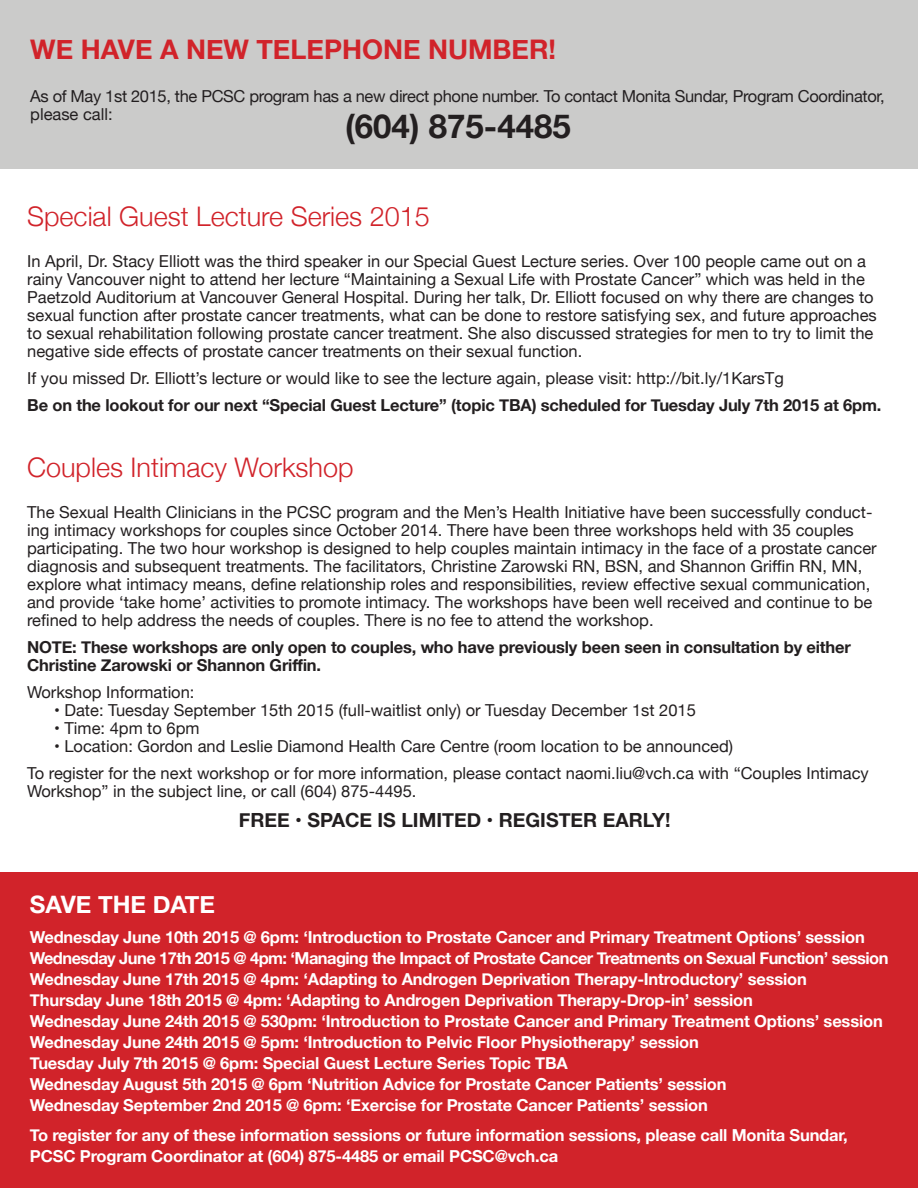
<style>
.page{position:relative;width:918px;height:1188px;background:#fff}
.page>*{position:absolute;margin:0;border:0;box-sizing:border-box;transform-origin:0 0}
.t1{font:700 33px "Helvetica Neue";color:#231f20}
.t2{font:300 27px "Helvetica Neue";color:#d1232a}
.t3{font:700 27px "Helvetica Neue";color:#d1232a}
.t4{font:700 24px "Helvetica Neue";color:#fff}
.t5{font:700 19.5px "Helvetica Neue";color:#231f20}
.t6{font:16.5px/18px "Helvetica Neue";color:#231f20}
.t7{font:700 16.5px/21px "Helvetica Neue";letter-spacing:-.01em;color:#fff}
.t8{font:700 16.5px/18px "Helvetica Neue";letter-spacing:-.01em;color:#231f20}
.t9{font:16.5px "Helvetica Neue";letter-spacing:-.02em;color:#231f20}
.t10{font:700 16.5px "Helvetica Neue";letter-spacing:-.035em;color:#fff}
</style>
<div class="page">
<div style="left:0;top:0;width:918px;height:169px;background:#cbcbca"></div>
<div style="left:0;top:873px;width:918px;height:315px;background:#d1232a"></div>
<p class="t3" style="left:30px;top:28px;width:527px">WE HAVE A NEW TELEPHONE NUMBER!</p>
<p class="t9" style="left:30px;top:84px;width:856px">As of May 1st 2015, the PCSC program has a new direct phone number. To contact Monita Sundar, Program Coordinator,</p>
<p class="t6" style="left:30px;top:106px;width:84px">please call:</p>
<p class="t1" style="left:345px;top:100px;width:227px">(604) 875-4485</p>
<p class="t2" style="left:27px;top:194px;width:404px">Special Guest Lecture Series 2015</p>
<p class="t6" style="left:27px;top:253px;width:851px">In April, Dr. Stacy Elliott was the third speaker in our Special Guest Lecture series. Over 100 people came out on a rainy Vancouver night to attend her lecture “Maintaining a Sexual Life with Prostate Cancer” which was held in the Paetzold Auditorium at Vancouver General Hospital. During her talk, Dr. Elliott focused on why there are changes to sexual function after prostate cancer treatments, what can be done to restore satisfying sex, and future approaches to sexual rehabilitation following prostate cancer treatment. She also discussed strategies for men to try to limit the negative side effects of prostate cancer treatments on their sexual function.</p>
<p class="t6" style="left:27px;top:370px;width:758px">If you missed Dr. Elliott’s lecture or would like to see the lecture again, please visit: http://bit.ly/1KarsTg</p>
<p class="t8" style="left:27px;top:396px;width:856px">Be on the lookout for our next “Special Guest Lecture” (topic TBA) scheduled for Tuesday July 7th 2015 at 6pm.</p>
<p class="t2" style="left:27px;top:446px;width:328px">Couples Intimacy Workshop</p>
<p class="t6" style="left:27px;top:504px;width:851px">The Sexual Health Clinicians in the PCSC program and the Men’s Health Initiative have been successfully conduct&shy;ing intimacy workshops for couples since October 2014. There have been three workshops held with 35 couples participating. The two hour workshop is designed to help couples maintain intimacy in the face of a prostate cancer diagnosis and subsequent treatments. The facilitators, Christine Zarowski RN, BSN, and Shannon Griffin RN, MN, explore what intimacy means, define relationship roles and responsibilities, review effective sexual communication, and provide ‘take home’ activities to promote intimacy. The workshops have been well received and continue to be refined to help address the needs of couples. There is no fee to attend the workshop.</p>
<p class="t8" style="left:27px;top:638px;width:825px">NOTE: These workshops are only open to couples, who have previously been seen in consultation by either<br>Christine Zarowski or Shannon Griffin.</p>
<p class="t6" style="left:27px;top:684px;width:169px">Workshop Information:</p>
<p class="t6" style="left:54px;top:702px;width:643px">• Date: Tuesday September 15th 2015 (full-waitlist only) or Tuesday December 1st 2015</p>
<p class="t6" style="left:54px;top:720px;width:147px">• Time: 4pm to 6pm</p>
<p class="t6" style="left:54px;top:738px;width:681px">• Location: Gordon and Leslie Diamond Health Care Centre (room location to be announced)</p>
<p class="t6" style="left:27px;top:765px;width:843px">To register for the next workshop or for more information, please contact naomi.liu@vch.ca with “Couples Intimacy<br>Workshop” in the subject line, or call (604) 875-4495.</p>
<p class="t5" style="left:239px;top:805px;width:433px">FREE • SPACE IS LIMITED • REGISTER EARLY!</p>
<p class="t4" style="left:30px;top:885px;width:187px">SAVE THE DATE</p>
<p class="t7" style="left:30px;top:927px;width:836px">Wednesday June 10th 2015 @ 6pm: ‘Introduction to Prostate Cancer and Primary Treatment Options’ session</p>
<p class="t10" style="left:30px;top:945px;width:860px">Wednesday June 17th 2015 @ 4pm: ‘Managing the Impact of Prostate Cancer Treatments on Sexual Function’ session</p>
<p class="t7" style="left:30px;top:969px;width:778px">Wednesday June 17th 2015 @ 4pm: ‘Adapting to Androgen Deprivation Therapy-Introductory’ session</p>
<p class="t7" style="left:30px;top:990px;width:724px">Thursday June 18th 2015 @ 4pm: ‘Adapting to Androgen Deprivation Therapy-Drop-in’ session</p>
<p class="t7" style="left:30px;top:1011px;width:854px">Wednesday June 24th 2015 @ 530pm: ‘Introduction to Prostate Cancer and Primary Treatment Options’ session</p>
<p class="t7" style="left:30px;top:1032px;width:671px">Wednesday June 24th 2015 @ 5pm: ‘Introduction to Pelvic Floor Physiotherapy’ session</p>
<p class="t7" style="left:30px;top:1053px;width:539px">Tuesday July 7th 2015 @ 6pm: Special Guest Lecture Series Topic TBA</p>
<p class="t7" style="left:30px;top:1074px;width:698px">Wednesday August 5th 2015 @ 6pm ‘Nutrition Advice for Prostate Cancer Patients’ session</p>
<p class="t7" style="left:30px;top:1095px;width:680px">Wednesday September 2nd 2015 @ 6pm: ‘Exercise for Prostate Cancer Patients’ session</p>
<p class="t7" style="left:30px;top:1125px;width:819px">To register for any of these information sessions or future information sessions, please call Monita Sundar,<br>PCSC Program Coordinator at (604) 875-4485 or email PCSC@vch.ca</p>
</div>
